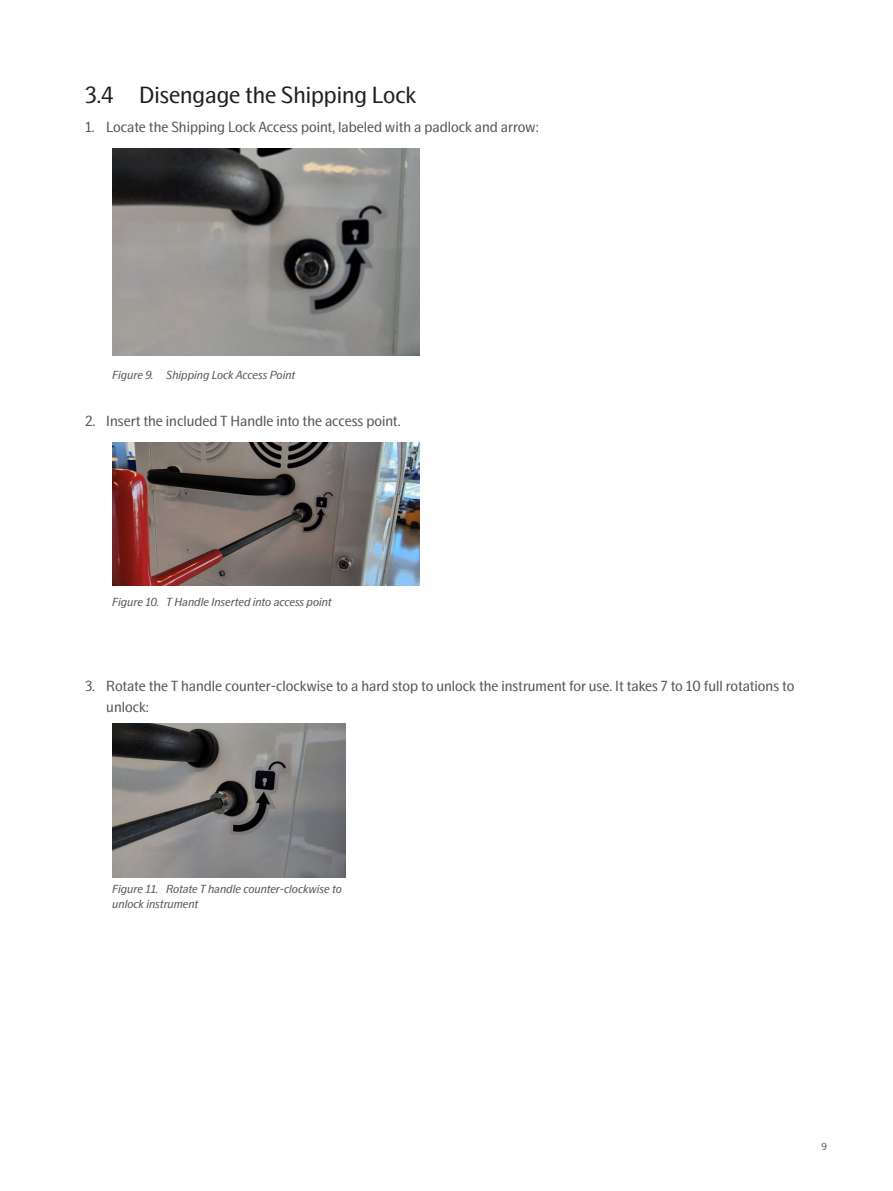
<style>
.page{position:relative;width:893px;height:1191px;background:#fff}
.page>*{position:absolute;margin:0;border:0;box-sizing:border-box;transform-origin:0 0}
.t1{font:24px "Swedish Gothic";color:#231f20}
.t2{font:15px/20.2px "Swedish Gothic";color:#57585a}
.t3{font:italic 12px/15px "Swedish Gothic";color:#57585a}
.t4{font:10.5px "Swedish Gothic";color:#57585a}
</style>
<div class="page">
<img style="left:112px;top:148px;width:308px;height:207px">
<img style="left:112px;top:442px;width:308px;height:144px">
<img style="left:112px;top:723px;width:234px;height:155px">
<p class="t1" style="left:85px;top:81px;width:333px">3.4 Disengage the Shipping Lock</p>
<p class="t2" style="left:85px;top:116px;width:455px">1. Locate the Shipping Lock Access point, labeled with a padlock and arrow:</p>
<p class="t3" style="left:112px;top:367px;width:184px">Figure 9. Shipping Lock Access Point</p>
<p class="t2" style="left:85px;top:411px;width:317px">2. Insert the included T Handle into the access point.</p>
<p class="t3" style="left:112px;top:594px;width:221px">Figure 10. T Handle Inserted into access point</p>
<p class="t2" style="left:106px;top:676px;width:690px;text-indent:-21px">3. Rotate the T handle counter-clockwise to a hard stop to unlock the instrument for use. It takes 7 to 10 full rotations to unlock:</p>
<p class="t3" style="left:112px;top:881px;width:231px">Figure 11. Rotate T handle counter-clockwise to unlock instrument</p>
<p class="t4" style="left:821px;top:1140px;width:7px">9</p>
</div>
